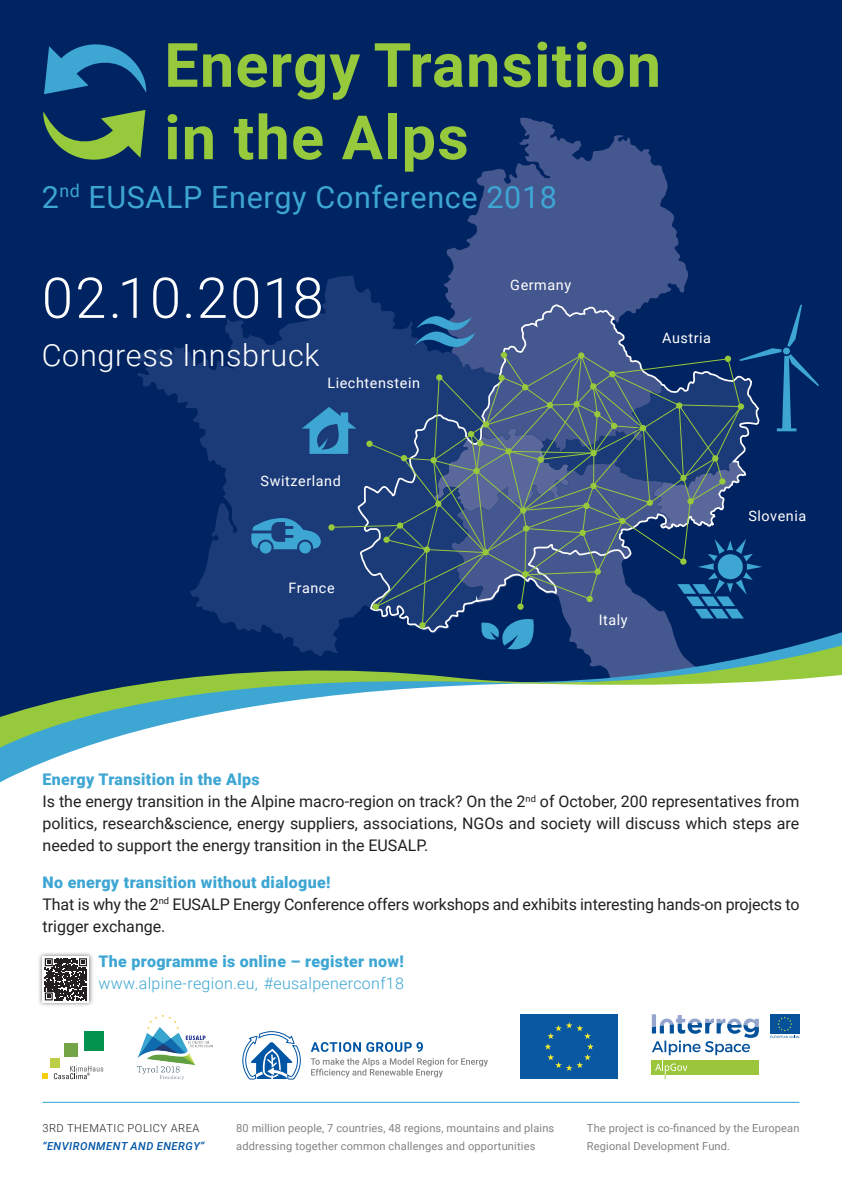
<style>
.page{position:relative;width:842px;height:1191px;background:#fff}
.page>*{position:absolute;margin:0;border:0;box-sizing:border-box;transform-origin:0 0}
.t1{font:700 61.2px/72.4px "Roboto";letter-spacing:.02em;color:#97c93c}
.t2{font:300 56.2px "Roboto";letter-spacing:.02em;color:#fff}
.t3{font:30.6px "Roboto";letter-spacing:.02em;color:#3da6d3}
.t4{font:300 30.6px "Roboto";letter-spacing:.02em;color:#fff}
.t5{font:16px/22px "Roboto";color:#231f20}
.t6{font:300 16px "Roboto";letter-spacing:.02em;color:#3da6d3}
.t7{font:900 16px "Roboto";letter-spacing:.02em;color:#3da6d3}
.t8{font:14.4px "Roboto";letter-spacing:.04em;color:#fff}
.t9{font:11.1px/18px "Roboto";letter-spacing:.01em;color:#808285}
.t10{font:italic 500 11.1px "Roboto";letter-spacing:.045em;color:#0155a5}
.t11{font:300 11.1px "Roboto";letter-spacing:.05em;color:#231f20}
.s1{font-weight:900;color:#3da6d3}
</style>
<div class="page">
<div style="left:770px;top:1014px;width:29px;height:19px;background:#05529b"></div>
<svg style="left:770px;top:1017px;width:29px;height:21px"></svg>
<svg style="left:652px;top:1014px;width:107px;height:65px"></svg>
<img style="left:137px;top:1014px;width:75px;height:65px">
<div style="left:520px;top:1014px;width:98px;height:65px;background:#0a58a2"></div>
<svg style="left:544px;top:1022px;width:50px;height:49px"></svg>
<svg style="left:311px;top:1042px;width:177px;height:35px"></svg>
<svg style="left:243px;top:1031px;width:57px;height:48px"></svg>
<svg style="left:43px;top:1073px;width:5px;height:6px"></svg>
<div style="left:50px;top:1058px;width:10px;height:9px;background:#bcce45"></div>
<div style="left:64px;top:1043px;width:14px;height:13px;background:#73a547"></div>
<div style="left:84px;top:1031px;width:19px;height:19px;background:#03934e"></div>
<svg style="left:54px;top:1065px;width:49px;height:14px"></svg>
<hr style="left:43px;top:1101px;width:756px;height:1px;background:#3da6d3">
<div style="left:0;top:0;width:842px;height:623px;background:#002361"></div>
<div style="left:820px;top:459px;width:14px;height:164px;background:#002361"></div>
<svg style="left:136px;top:275px;width:308px;height:348px;background:#082a68"></svg>
<svg style="left:444px;top:118px;width:244px;height:185px;background:#2f4680"></svg>
<svg style="left:0;top:623px;width:842px;height:160px;fill:#002361"></svg>
<svg style="left:0;top:638px;width:842px;height:143px"></svg>
<svg style="left:43px;top:110px;width:102px;height:55px;background:#416b50"></svg>
<svg style="left:44px;top:39px;width:102px;height:55px;background:#1a5b92"></svg>
<svg style="left:251px;top:303px;width:569px;height:349px;background:#26467a"></svg>
<div style="left:38px;top:951px;width:56px;height:56px;background:#231f20;opacity:.6"></div>
<svg style="left:43px;top:956px;width:46px;height:46px"></svg>
<svg style="left:45px;top:958px;width:42px;height:42px"></svg>
<h1 class="t1" style="left:164px;top:27px;width:498px">Energy Transition in the Alps</h1>
<h3 class="t3" style="left:42px;top:175px;width:517px">2<sup>nd</sup> EUSALP Energy Conference 2018</h3>
<h2 class="t2" style="left:42px;top:258px;width:283px">02.10.2018</h2>
<h3 class="t4" style="left:42px;top:334px;width:279px">Congress Innsbruck</h3>
<p class="t8" style="left:327px;top:373px;width:94px">Liechtenstein</p>
<p class="t8" style="left:261px;top:470px;width:82px">Switzerland</p>
<p class="t8" style="left:288px;top:578px;width:48px">France</p>
<p class="t8" style="left:510px;top:275px;width:62px">Germany</p>
<p class="t8" style="left:662px;top:327px;width:50px">Austria</p>
<p class="t8" style="left:599px;top:609px;width:31px">Italy</p>
<p class="t8" style="left:748px;top:506px;width:59px">Slovenia</p>
<p class="t5" style="left:43px;top:768px;width:758px"><span class="s1">Energy Transition in the Alps<br></span>Is the energy transition in the Alpine macro-region on track? On the 2<sup>nd</sup> of October, 200 representatives from politics, research&amp;science, energy suppliers, associations, NGOs and society will discuss which steps are needed to support the energy transition in the EUSALP.</p>
<p class="t5" style="left:43px;top:870px;width:758px"><span class="s1">No energy transition without dialogue!<br></span>That is why the 2<sup>nd</sup> EUSALP Energy Conference offers workshops and exhibits interesting hands-on projects to trigger exchange.</p>
<p class="t7" style="left:99px;top:950px;width:307px">The programme is online – register now!</p>
<p class="t6" style="left:99px;top:972px;width:307px">www.alpine-region.eu, #eusalpenerconf18</p>
<p class="t11" style="left:43px;top:1120px;width:158px">3RD THEMATIC POLICY AREA</p>
<p class="t10" style="left:43px;top:1138px;width:163px">“ENVIRONMENT AND ENERGY”</p>
<p class="t9" style="left:236px;top:1119px;width:319px">80 million people, 7 countries, 48 regions, mountains and plains addressing together common challenges and opportunities</p>
<p class="t9" style="left:587px;top:1119px;width:214px">The project is co-financed by the European<br>Regional Development Fund.</p>
</div>
